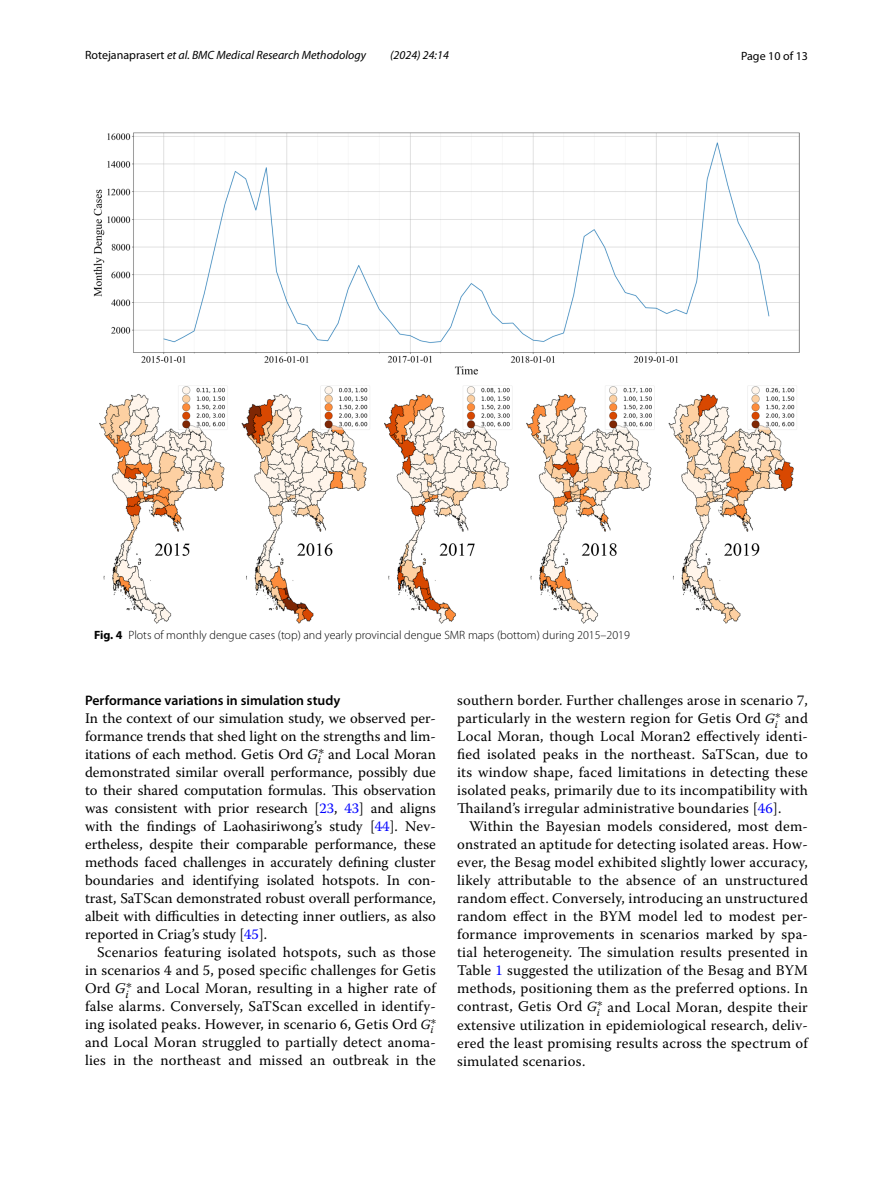
<style>
.page{position:relative;width:893px;height:1187px;background:#fff}
.page>*{position:absolute;margin:0;border:0;box-sizing:border-box;transform-origin:0 0}
.t1{font:14.7px/18px "Warnock Pro";letter-spacing:.015em;color:#000;text-align:justify}
.t2{font:600 13.8px "Myriad Pro";color:#000}
.t3{font:300 12px "Myriad Pro";color:#000}
.t4{font:italic 12px "Myriad Pro";color:#000}
.t5{font:12px "Myriad Pro";color:#000}
.t6{font:10.5px "Warnock Pro It 97";color:#000}
.s1{font-style:normal}
.s2{font-weight:700}
.s3{font-family:"Warnock Pro It 95"}
.s4{color:#00f}
.s5{font-family:"Warnock Pro It 96"}
.s6{font-family:"Warnock Pro It 97";font-size:13.95px}
.s7{font-family:"Warnock Pro It 93";font-size:13.95px}
.s8{font-family:"Warnock Pro It 94";font-size:13.95px}
</style>
<div class="page">
<img style="left:93px;top:133px;width:707px;height:491px">
<p class="t4" style="left:85px;top:48px;width:283px"><span class="s1">Rotejanaprasert</span> et al. BMC Medical Research Methodology</p>
<p class="t4" style="left:390px;top:48px;width:60px">(2024) 24:14</p>
<p class="t5" style="left:741px;top:48px;width:68px">Page 10 of 13</p>
<p class="t3" style="left:94px;top:628px;width:537px"><span class="s2">Fig. 4</span> Plots of monthly dengue cases (top) and yearly provincial dengue SMR maps (bottom) during 2015–2019</p>
<p class="t2" style="left:85px;top:691px;width:257px">Performance variations in simulation study</p>
<p class="t1" style="left:85px;top:708px;width:352px">In the context of our simulation study, we observed per&shy;formance trends that shed light on the strengths and lim&shy;itations of each method. Getis Ord <span class="s3">G</span><sup>∗</sup></p>
<p class="t1" style="left:85px;top:744px;width:352px;text-indent:233px"><sub>i</sub> and Local Moran demonstrated similar overall performance, possibly due to their shared computation formulas. This observation was consistent with prior research [<span class="s4">23</span>, <span class="s4">43</span>] and aligns with the findings of Laohasiriwong’s study [<span class="s4">44</span>]. Nev&shy;ertheless, despite their comparable performance, these methods faced challenges in accurately defining cluster boundaries and identifying isolated hotspots. In con&shy;trast, SaTScan demonstrated robust overall performance, albeit with difficulties in detecting inner outliers, as also reported in Criag’s study [<span class="s4">45</span>].</p>
<p class="t1" style="left:85px;top:942px;width:352px;text-indent:12px">Scenarios featuring isolated hotspots, such as those in scenarios 4 and 5, posed specific challenges for Getis Ord <span class="s5">G</span><sup>∗</sup></p>
<p class="t1" style="left:85px;top:978px;width:353px;text-indent:41px"><sub>i</sub> and Local Moran, resulting in a higher rate of false alarms. Conversely, SaTScan excelled in identify&shy;ing isolated peaks. However, in scenario 6, Getis Ord <span class="s6">G</span><sup>∗</sup></p>
<p class="t6" style="left:430px;top:1023px;width:5px">i</p>
<p class="t1" style="left:85px;top:1032px;width:352px">and Local Moran struggled to partially detect anoma&shy;lies in the northeast and missed an outbreak in the</p>
<p class="t1" style="left:457px;top:691px;width:352px">southern border. Further challenges arose in scenario 7, particularly in the western region for Getis Ord <span class="s7">G</span><sup>∗</sup></p>
<p class="t1" style="left:457px;top:709px;width:352px;text-indent:318px"><sub>i</sub> and Local Moran, though Local Moran2 effectively identi&shy;fied isolated peaks in the northeast. SaTScan, due to its window shape, faced limitations in detecting these isolated peaks, primarily due to its incompatibility with Thailand’s irregular administrative boundaries [<span class="s4">46</span>].</p>
<p class="t1" style="left:457px;top:817px;width:352px;text-indent:12px">Within the Bayesian models considered, most dem&shy;onstrated an aptitude for detecting isolated areas. How&shy;ever, the Besag model exhibited slightly lower accuracy, likely attributable to the absence of an unstructured random effect. Conversely, introducing an unstructured random effect in the BYM model led to modest per&shy;formance improvements in scenarios marked by spa&shy;tial heterogeneity. The simulation results presented in Table <span class="s4">1</span> suggested the utilization of the Besag and BYM methods, positioning them as the preferred options. In contrast, Getis Ord <span class="s8">G</span><sup>∗</sup></p>
<p class="t1" style="left:457px;top:997px;width:352px;text-indent:140px"><sub>i</sub> and Local Moran, despite their extensive utilization in epidemiological research, deliv&shy;ered the least promising results across the spectrum of simulated scenarios.</p>
</div>
